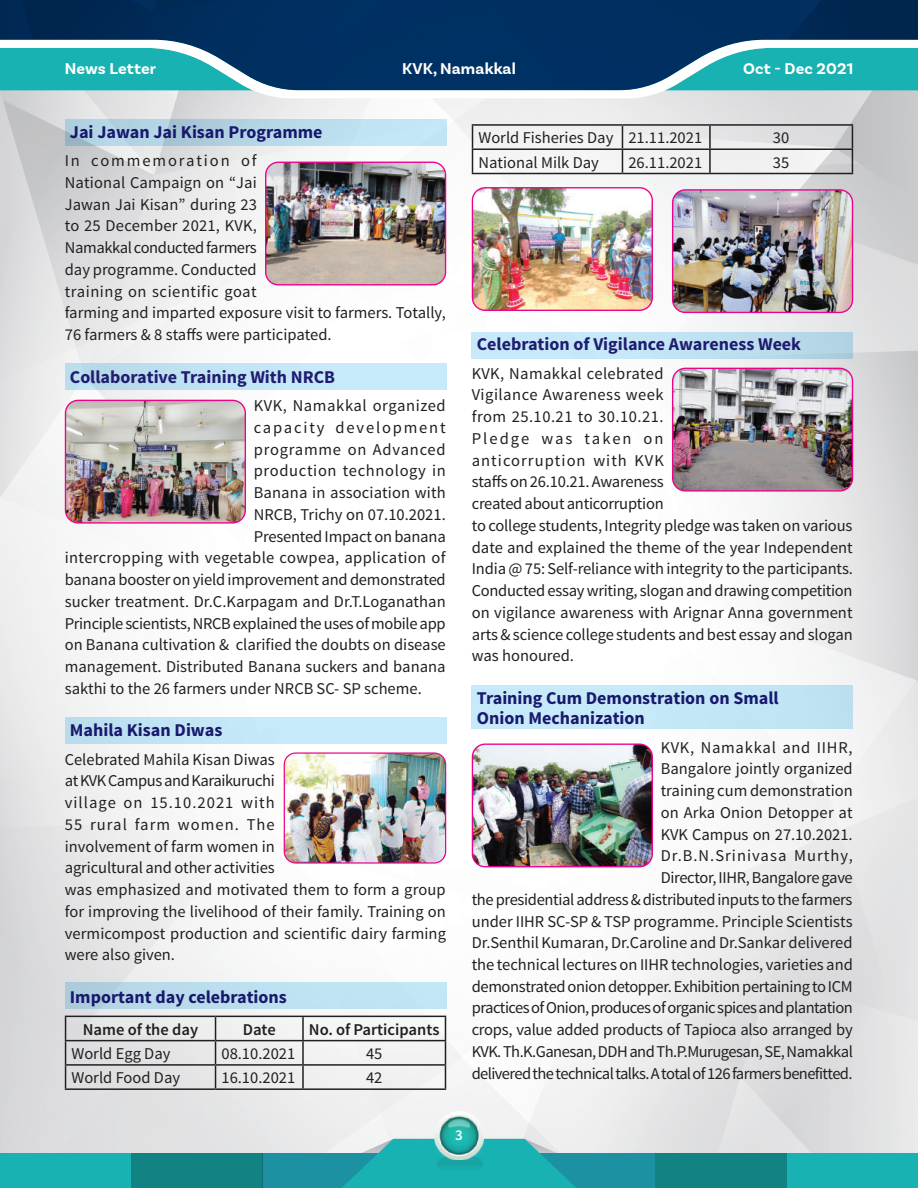
<style>
.page{position:relative;width:918px;height:1188px;background:#fff}
.page>*{position:absolute;margin:0;border:0;box-sizing:border-box;transform-origin:0 0}
.t1{font:700 18px/20.2px "Source Sans Pro";color:#201c70}
.t2{font:16.5px/21.8px "Source Sans Pro";color:#231f20}
.t3{font:16.5px/21.8px "Source Sans Pro";letter-spacing:-.02em;color:#231f20;text-align:right}
.t4{font:16.5px "Source Sans Pro";letter-spacing:.02em;color:#231f20}
.t5{font:700 16.5px "Basic Sans";letter-spacing:.01em;color:#fff}
.t6{font:600 16.5px "Source Sans Pro";color:#231f20}
.t7{font:16.5px "Source Sans Pro";letter-spacing:.04em;color:#231f20}
.t8{font:16.5px "Source Sans Pro";letter-spacing:.035em;color:#231f20}
.t9{font:16.5px "Source Sans Pro";letter-spacing:.11em;color:#231f20}
.t10{font:16.5px "Source Sans Pro";letter-spacing:.045em;color:#231f20}
.t11{font:600 15px "Source Sans Pro";color:#fff}
</style>
<div class="page">
<svg style="left:0;top:90px;width:918px;height:8px"></svg>
<div style="left:0;top:1153px;width:131px;height:35px;background:#19b2b2"></div>
<div style="left:787px;top:1153px;width:131px;height:35px;background:#19b2b2"></div>
<svg style="left:234px;top:1139px;width:450px;height:49px;background:#49b1b7"></svg>
<div style="left:436px;top:1154px;width:47px;height:20px;background:#17a7a7;border-radius:50%"></div>
<img style="left:435px;top:1111px;width:48px;height:49px">
<svg style="left:0;top:0;width:918px;height:90px;background:#15577a"></svg>
<div style="left:131px;top:1153px;width:131px;height:35px;background:#128383"></div>
<div style="left:656px;top:1153px;width:131px;height:35px;background:#128383"></div>
<div style="left:65px;top:364px;width:381px;height:26px;background:#c6eafa"></div>
<div style="left:472px;top:332px;width:381px;height:27px;background:linear-gradient(to right,#caefff,#b4d6e5)"></div>
<hr style="left:65px;top:1016px;width:151px;height:1px;background:#231f20">
<hr style="left:216px;top:1016px;width:87px;height:1px;background:#231f20">
<hr style="left:303px;top:1016px;width:143px;height:1px;background:#231f20">
<hr style="left:302px;top:1017px;width:2px;height:23px;background:#231f20">
<hr style="left:65px;top:1040px;width:151px;height:1px;background:#231f20">
<hr style="left:216px;top:1040px;width:87px;height:1px;background:#231f20">
<hr style="left:303px;top:1040px;width:143px;height:1px;background:#231f20">
<hr style="left:302px;top:1041px;width:2px;height:23px;background:#231f20">
<hr style="left:65px;top:1064px;width:151px;height:2px;background:#231f20">
<svg style="left:65px;top:1017px;width:1px;height:71px"></svg>
<hr style="left:216px;top:1064px;width:87px;height:2px;background:#231f20">
<svg style="left:215px;top:1017px;width:1px;height:71px"></svg>
<hr style="left:303px;top:1064px;width:143px;height:2px;background:#231f20">
<hr style="left:302px;top:1066px;width:2px;height:22px;background:#231f20">
<svg style="left:445px;top:1017px;width:1px;height:71px"></svg>
<hr style="left:65px;top:1088px;width:151px;height:2px;background:#231f20">
<hr style="left:216px;top:1088px;width:87px;height:2px;background:#231f20">
<hr style="left:303px;top:1088px;width:143px;height:2px;background:#231f20">
<hr style="left:472px;top:124px;width:150px;height:2px;background:#231f20">
<hr style="left:622px;top:124px;width:88px;height:2px;background:#231f20">
<hr style="left:710px;top:124px;width:143px;height:2px;background:#231f20">
<hr style="left:709px;top:126px;width:2px;height:22px;background:#231f20">
<hr style="left:472px;top:148px;width:150px;height:2px;background:#231f20">
<svg style="left:472px;top:126px;width:1px;height:47px"></svg>
<hr style="left:622px;top:148px;width:88px;height:2px;background:#231f20">
<svg style="left:622px;top:126px;width:1px;height:47px"></svg>
<hr style="left:710px;top:148px;width:143px;height:2px;background:#231f20">
<hr style="left:709px;top:150px;width:2px;height:23px;background:#231f20">
<svg style="left:852px;top:126px;width:1px;height:47px"></svg>
<hr style="left:472px;top:173px;width:150px;height:1px;background:#231f20">
<hr style="left:622px;top:173px;width:88px;height:1px;background:#231f20">
<hr style="left:710px;top:173px;width:143px;height:1px;background:#231f20">
<svg style="left:65px;top:119px;width:381px;height:27px;background:#b5d7e7"></svg>
<div style="left:65px;top:717px;width:381px;height:26px;background:#c6eafa"></div>
<div style="left:65px;top:982px;width:381px;height:26px;background:linear-gradient(to right,#b1d1e1,#c6eafa)"></div>
<img style="left:266px;top:162px;width:180px;height:123px">
<div style="left:265px;top:162px;width:181px;height:123px;border:1px solid #ed028c;border-radius:13px"></div>
<img style="left:65px;top:400px;width:180px;height:123px">
<div style="left:65px;top:400px;width:181px;height:124px;border:1px solid #ed028c;border-radius:13px"></div>
<img style="left:472px;top:188px;width:180px;height:122px">
<div style="left:472px;top:187px;width:181px;height:124px;border:1px solid #ed028c;border-radius:13px"></div>
<img style="left:673px;top:190px;width:180px;height:122px">
<div style="left:672px;top:189px;width:181px;height:124px;border:1px solid #ed028c;border-radius:13px"></div>
<img style="left:284px;top:754px;width:162px;height:109px">
<div style="left:284px;top:752px;width:162px;height:112px;border:1px solid #ed028c;border-radius:11px"></div>
<img style="left:673px;top:368px;width:180px;height:123px">
<div style="left:672px;top:368px;width:181px;height:124px;border:1px solid #ed028c;border-radius:13px"></div>
<div style="left:472px;top:685px;width:381px;height:44px;background:#c6eafa"></div>
<img style="left:472px;top:745px;width:180px;height:122px">
<div style="left:472px;top:743px;width:181px;height:124px;border:1px solid #ed028c;border-radius:13px"></div>
<p class="t5" style="left:65px;top:59px;width:93px">News Letter</p>
<p class="t5" style="left:402px;top:59px;width:115px">KVK, Namakkal</p>
<p class="t5" style="left:743px;top:59px;width:111px">Oct - Dec 2021</p>
<p class="t1" style="left:70px;top:122px;width:254px">Jai Jawan Jai Kisan Programme</p>
<p class="t2" style="left:65px;top:150px;width:383px">In commemoration of<br>National Campaign on “Jai<br>Jawan Jai Kisan” during 23<br>to 25 December 2021, KVK,<br>Namakkal conducted farmers<br>day programme. Conducted<br>training on scientific goat<br>farming and imparted exposure visit to farmers. Totally,<br>76 farmers &amp; 8 staffs were participated.</p>
<p class="t1" style="left:70px;top:367px;width:267px">Collaborative Training With NRCB</p>
<p class="t8" style="left:254px;top:395px;width:193px">KVK, Namakkal organized</p>
<p class="t9" style="left:254px;top:417px;width:193px">capacity development</p>
<p class="t10" style="left:254px;top:439px;width:193px">programme on Advanced</p>
<p class="t7" style="left:254px;top:461px;width:193px">production technology in</p>
<p class="t2" style="left:254px;top:482px;width:194px">Banana in association with</p>
<p class="t2" style="left:254px;top:504px;width:193px">NRCB, Trichy on 07.10.2021.</p>
<p class="t2" style="left:254px;top:526px;width:194px">Presented Impact on banana</p>
<p class="t4" style="left:65px;top:548px;width:382px">intercropping with vegetable cowpea, application of</p>
<p class="t2" style="left:65px;top:569px;width:383px">banana booster on yield improvement and demonstrated</p>
<p class="t2" style="left:65px;top:591px;width:382px">sucker treatment. Dr.C.Karpagam and Dr.T.Loganathan</p>
<p class="t3" style="left:65px;top:612px;width:382px">Principle scientists, NRCB explained the uses of mobile app</p>
<p class="t2" style="left:65px;top:634px;width:383px">on Banana cultivation &amp; clarified the doubts on disease</p>
<p class="t2" style="left:65px;top:656px;width:382px">management. Distributed Banana suckers and banana</p>
<p class="t2" style="left:65px;top:678px;width:359px">sakthi to the 26 farmers under NRCB SC- SP scheme.</p>
<p class="t1" style="left:70px;top:721px;width:154px">Mahila Kisan Diwas</p>
<p class="t2" style="left:65px;top:749px;width:383px">Celebrated Mahila Kisan Diwas<br>at KVK Campus and Karaikuruchi<br>village on 15.10.2021 with<br>55 rural farm women. The<br>involvement of farm women in<br>agricultural and other activities<br>was emphasized and motivated them to form a group for improving the livelihood of their family. Training on vermicompost production and scientific dairy farming were also given.</p>
<p class="t1" style="left:70px;top:987px;width:218px">Important day celebrations</p>
<p class="t6" style="left:83px;top:1019px;width:117px">Name of the day</p>
<p class="t6" style="left:243px;top:1019px;width:35px">Date</p>
<p class="t6" style="left:309px;top:1019px;width:132px">No. of Participants</p>
<p class="t2" style="left:71px;top:1043px;width:101px">World Egg Day</p>
<p class="t2" style="left:221px;top:1043px;width:75px">08.10.2021</p>
<p class="t2" style="left:366px;top:1043px;width:18px">45</p>
<p class="t2" style="left:71px;top:1067px;width:110px">World Food Day</p>
<p class="t2" style="left:221px;top:1067px;width:75px">16.10.2021</p>
<p class="t2" style="left:366px;top:1067px;width:18px">42</p>
<p class="t2" style="left:478px;top:127px;width:225px">World Fisheries Day 21.11.2021</p>
<p class="t2" style="left:773px;top:127px;width:18px">30</p>
<p class="t2" style="left:478px;top:152px;width:122px">National Milk Day</p>
<p class="t2" style="left:628px;top:152px;width:75px">26.11.2021</p>
<p class="t2" style="left:773px;top:152px;width:18px">35</p>
<p class="t1" style="left:477px;top:335px;width:326px">Celebration of Vigilance Awareness Week</p>
<p class="t2" style="left:472px;top:363px;width:383px">KVK, Namakkal celebrated<br>Vigilance Awareness week<br>from 25.10.21 to 30.10.21.<br>Pledge was taken on<br>anticorruption with KVK<br>staffs on 26.10.21. Awareness<br>created about anticorruption<br>to college students, Integrity pledge was taken on various date and explained the theme of the year Independent India @ 75: Self-reliance with integrity to the participants.<br>Conducted essay writing, slogan and drawing competition on vigilance awareness with Arignar Anna government arts &amp; science college students and best essay and slogan was honoured.</p>
<p class="t1" style="left:477px;top:688px;width:303px">Training Cum Demonstration on Small<br>Onion Mechanization</p>
<p class="t3" style="left:472px;top:736px;width:383px">KVK, Namakkal and IIHR,<br>Bangalore jointly organized<br>training cum demonstration<br>on Arka Onion Detopper at<br>KVK Campus on 27.10.2021.<br>Dr.B.N.Srinivasa Murthy,<br>Director, IIHR, Bangalore gave<br>the presidential address &amp; distributed inputs to the farmers under IIHR SC-SP &amp; TSP programme. Principle Scientists Dr.Senthil Kumaran, Dr.Caroline and Dr.Sankar delivered the technical lectures on IIHR technologies, varieties and demonstrated onion detopper. Exhibition pertaining to ICM practices of Onion, produces of organic spices and plantation crops, value added products of Tapioca also arranged by KVK. Th.K.Ganesan, DDH and Th.P.Murugesan, SE, Namakkal delivered the technical talks. A total of 126 farmers benefitted.</p>
<p class="t11" style="left:455px;top:1125px;width:9px">3</p>
</div>
